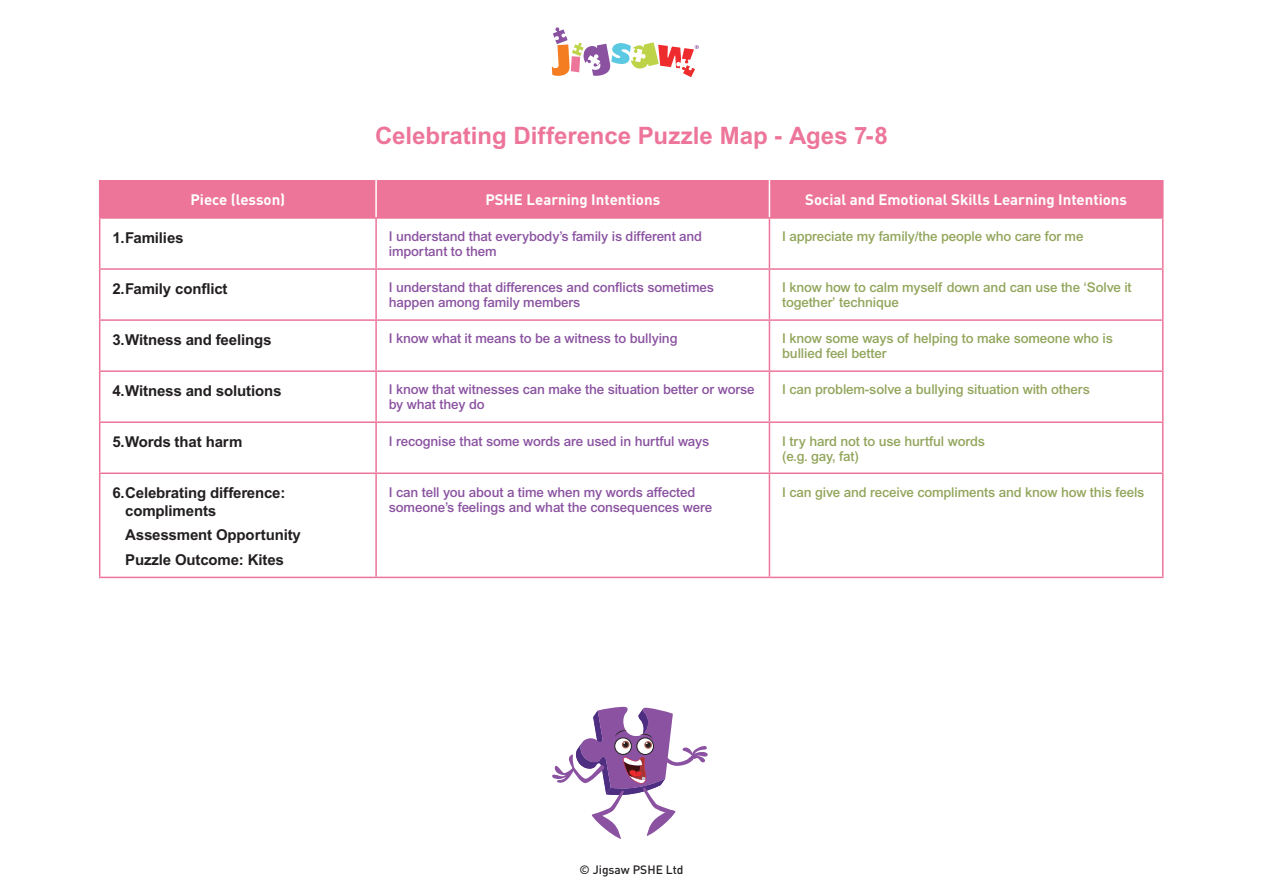
<style>
.page{position:relative;width:1263px;height:893px;background:#fff}
.page>*{position:absolute;margin:0;border:0;box-sizing:border-box;transform-origin:0 0}
.t1{font:700 24px "Arial";color:#ed759a}
.t2{font:700 15px/18px "Arial";letter-spacing:-.01em;color:#231f20}
.t3{font:700 15px "DIN";color:#fff}
.t4{font:500 13.5px/15px "Arial";letter-spacing:-.01em;color:#8a52a0}
.t5{font:500 13.5px/15px "Arial";letter-spacing:-.01em;color:#92a55b}
.t6{font:500 12px "DIN";color:#231f20}
</style>
<div class="page">
<svg style="left:552px;top:27px;width:147px;height:50px"></svg>
<div style="left:100px;top:180px;width:1062px;height:37px;background:#ed759a"></div>
<hr style="left:99px;top:180px;width:1px;height:37px;background:#ed759a">
<hr style="left:375px;top:180px;width:2px;height:37px;background:#fff">
<hr style="left:769px;top:180px;width:1px;height:37px;background:#fff">
<hr style="left:99px;top:217px;width:277px;height:2px;background:#ed759a">
<hr style="left:99px;top:219px;width:1px;height:49px;background:#ed759a">
<hr style="left:376px;top:217px;width:393px;height:2px;background:#ed759a">
<hr style="left:375px;top:219px;width:2px;height:49px;background:#ed759a">
<hr style="left:769px;top:217px;width:394px;height:2px;background:#ed759a">
<hr style="left:769px;top:219px;width:1px;height:49px;background:#ed759a">
<hr style="left:1162px;top:219px;width:1px;height:49px;background:#ed759a">
<hr style="left:99px;top:268px;width:277px;height:2px;background:#ed759a">
<hr style="left:99px;top:270px;width:1px;height:49px;background:#ed759a">
<hr style="left:376px;top:268px;width:393px;height:2px;background:#ed759a">
<hr style="left:375px;top:270px;width:2px;height:49px;background:#ed759a">
<hr style="left:769px;top:268px;width:394px;height:2px;background:#ed759a">
<hr style="left:769px;top:270px;width:1px;height:49px;background:#ed759a">
<hr style="left:1162px;top:270px;width:1px;height:49px;background:#ed759a">
<hr style="left:99px;top:319px;width:277px;height:2px;background:#ed759a">
<hr style="left:99px;top:321px;width:1px;height:49px;background:#ed759a">
<hr style="left:376px;top:319px;width:393px;height:2px;background:#ed759a">
<hr style="left:375px;top:321px;width:2px;height:49px;background:#ed759a">
<hr style="left:769px;top:319px;width:394px;height:2px;background:#ed759a">
<hr style="left:769px;top:321px;width:1px;height:49px;background:#ed759a">
<hr style="left:1162px;top:321px;width:1px;height:49px;background:#ed759a">
<hr style="left:99px;top:370px;width:277px;height:2px;background:#ed759a">
<hr style="left:99px;top:372px;width:1px;height:49px;background:#ed759a">
<hr style="left:376px;top:370px;width:393px;height:2px;background:#ed759a">
<hr style="left:375px;top:372px;width:2px;height:49px;background:#ed759a">
<hr style="left:769px;top:370px;width:394px;height:2px;background:#ed759a">
<hr style="left:769px;top:372px;width:1px;height:49px;background:#ed759a">
<hr style="left:1162px;top:372px;width:1px;height:49px;background:#ed759a">
<hr style="left:99px;top:421px;width:277px;height:2px;background:#ed759a">
<hr style="left:99px;top:423px;width:1px;height:49px;background:#ed759a">
<hr style="left:376px;top:421px;width:393px;height:2px;background:#ed759a">
<hr style="left:375px;top:423px;width:2px;height:49px;background:#ed759a">
<hr style="left:769px;top:421px;width:394px;height:2px;background:#ed759a">
<hr style="left:769px;top:423px;width:1px;height:49px;background:#ed759a">
<hr style="left:1162px;top:423px;width:1px;height:49px;background:#ed759a">
<hr style="left:99px;top:472px;width:277px;height:2px;background:#ed759a">
<hr style="left:99px;top:474px;width:1px;height:103px;background:#ed759a">
<hr style="left:376px;top:472px;width:393px;height:2px;background:#ed759a">
<hr style="left:375px;top:474px;width:2px;height:103px;background:#ed759a">
<hr style="left:769px;top:472px;width:394px;height:2px;background:#ed759a">
<hr style="left:769px;top:474px;width:1px;height:103px;background:#ed759a">
<hr style="left:1162px;top:474px;width:1px;height:103px;background:#ed759a">
<hr style="left:99px;top:577px;width:277px;height:1px;background:#ed759a">
<hr style="left:376px;top:577px;width:393px;height:1px;background:#ed759a">
<hr style="left:769px;top:577px;width:394px;height:1px;background:#ed759a">
<hr style="left:1162px;top:180px;width:1px;height:37px;background:#ed759a">
<svg style="left:552px;top:707px;width:156px;height:132px"></svg>
<p class="t1" style="left:375px;top:122px;width:514px">Celebrating Difference Puzzle Map - Ages 7-8</p>
<p class="t3" style="left:190px;top:190px;width:96px">Piece (lesson)</p>
<p class="t3" style="left:485px;top:190px;width:176px">PSHE Learning Intentions</p>
<p class="t3" style="left:805px;top:190px;width:323px">Social and Emotional Skills Learning Intentions</p>
<p class="t2" style="left:112px;top:228px;width:73px">1.Families</p>
<p class="t4" style="left:389px;top:229px;width:315px">I understand that everybody’s family is different and important to them</p>
<p class="t5" style="left:782px;top:229px;width:303px">I appreciate my family/the people who care for me</p>
<p class="t2" style="left:112px;top:279px;width:117px">2.Family conflict</p>
<p class="t4" style="left:389px;top:280px;width:327px">I understand that differences and conflicts sometimes happen among family members</p>
<p class="t5" style="left:782px;top:280px;width:351px">I know how to calm myself down and can use the ‘Solve it together’ technique</p>
<p class="t2" style="left:112px;top:330px;width:160px">3.Witness and feelings</p>
<p class="t4" style="left:389px;top:331px;width:290px">I know what it means to be a witness to bullying</p>
<p class="t5" style="left:782px;top:331px;width:332px">I know some ways of helping to make someone who is bullied feel better</p>
<p class="t2" style="left:112px;top:381px;width:170px">4.Witness and solutions</p>
<p class="t4" style="left:389px;top:382px;width:367px">I know that witnesses can make the situation better or worse by what they do</p>
<p class="t5" style="left:782px;top:382px;width:309px">I can problem-solve a bullying situation with others</p>
<p class="t2" style="left:112px;top:432px;width:132px">5.Words that harm</p>
<p class="t4" style="left:389px;top:433px;width:322px">I recognise that some words are used in hurtful ways</p>
<p class="t5" style="left:782px;top:433px;width:204px">I try hard not to use hurtful words (e.g. gay, fat)</p>
<p class="t2" style="left:125px;top:483px;width:162px;text-indent:-13px">6.Celebrating difference: compliments</p>
<p class="t2" style="left:125px;top:526px;width:177px">Assessment Opportunity</p>
<p class="t2" style="left:125px;top:550px;width:160px">Puzzle Outcome: Kites</p>
<p class="t4" style="left:389px;top:484px;width:325px">I can tell you about a time when my words affected someone’s feelings and what the consequences were</p>
<p class="t5" style="left:782px;top:484px;width:364px">I can give and receive compliments and know how this feels</p>
<p class="t6" style="left:579px;top:862px;width:105px">© Jigsaw PSHE Ltd</p>
</div>
